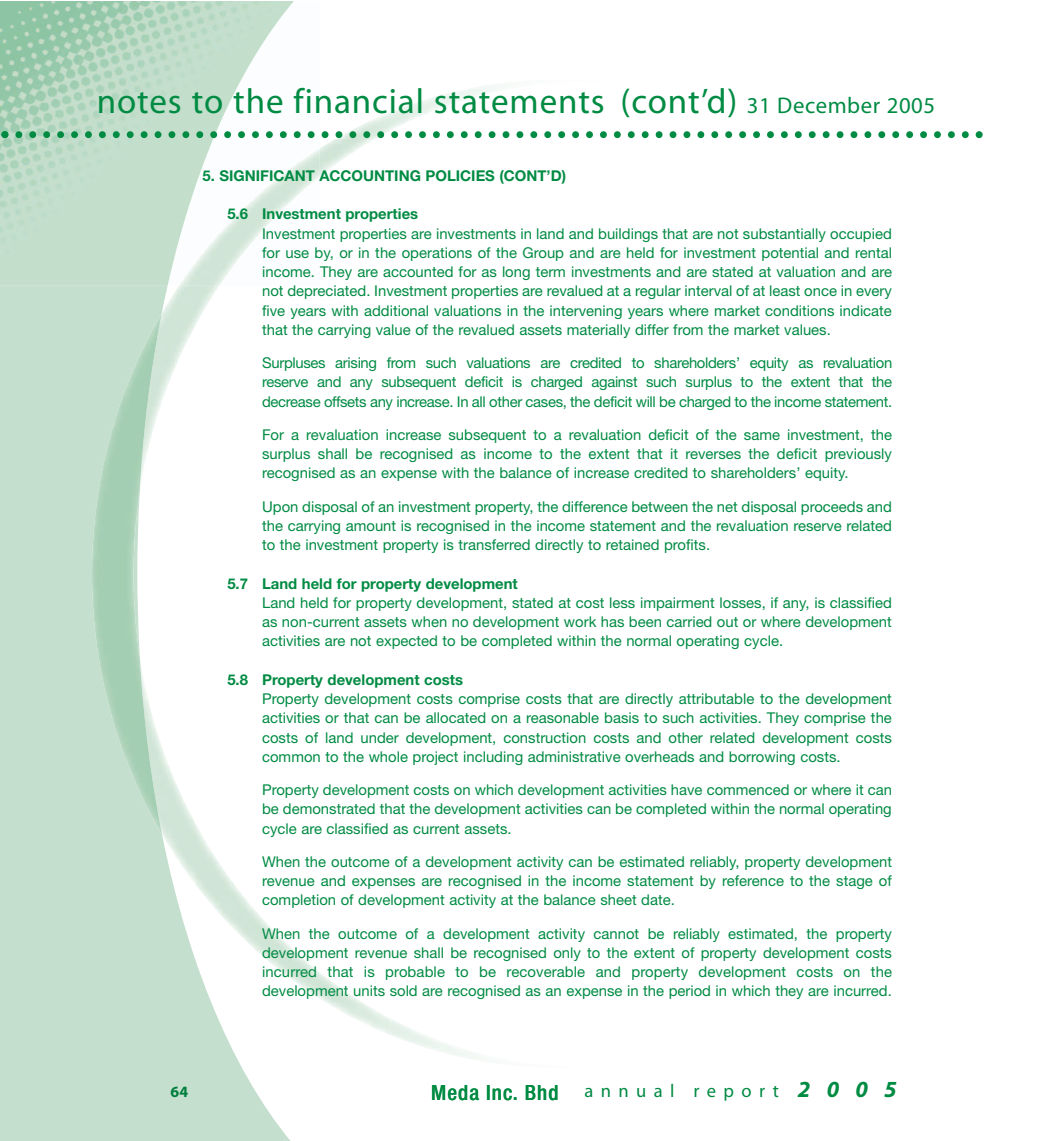
<style>
.page{position:relative;width:1042px;height:1141px;background:#fff}
.page>*{position:absolute;margin:0;border:0;box-sizing:border-box;transform-origin:0 0}
.t1{font:35px "Myriad";letter-spacing:.025em;color:#008b43}
.t2{font:18.55px "Myriad";color:#008b43}
.t3{font:700 15.75px "Myriad";color:#007e3d}
.t4{font:14.88px/19.2px "Helvetica Neue";color:#008b43;text-align:justify}
.t5{font:700 14.88px "Helvetica Neue";color:#008b43}
.s1{font-size:22.75px}
.s2{font-family:"Helvetica Neue";font-weight:500;font-stretch:condensed;font-size:21px}
.s3{font-weight:700;font-style:italic;font-size:23.1px}
</style>
<div class="page">
<svg style="left:0;top:286px;width:305px;height:855px;fill:#c4dfcd"></svg>
<img style="left:92px;top:313px;width:70px;height:522px">
<img style="left:0;top:2px;width:307px;height:284px">
<svg style="left:1px;top:131px;width:981px;height:7px"></svg>
<h1 class="t1" style="left:97px;top:88px;width:840px">notes to the financial statements (cont’d) <span class="s1">31 December 2005</span></h1>
<p class="t5" style="left:203px;top:170px;width:365px">5. SIGNIFICANT ACCOUNTING POLICIES (CONT’D)</p>
<p class="t5" style="left:227px;top:209px;width:192px">5.6 Investment properties</p>
<p class="t4" style="left:262px;top:225px;width:631px">Investment properties are investments in land and buildings that are not substantially occupied for use by, or in the operations of the Group and are held for investment potential and rental income. They are accounted for as long term investments and are stated at valuation and are not depreciated. Investment properties are revalued at a regular interval of at least once in every five years with additional valuations in the intervening years where market conditions indicate that the carrying value of the revalued assets materially differ from the market values.</p>
<p class="t4" style="left:262px;top:355px;width:632px">Surpluses arising from such valuations are credited to shareholders’ equity as revaluation reserve and any subsequent deficit is charged against such surplus to the extent that the decrease offsets any increase. In all other cases, the deficit will be charged to the income statement.</p>
<p class="t4" style="left:262px;top:426px;width:631px">For a revaluation increase subsequent to a revaluation deficit of the same investment, the surplus shall be recognised as income to the extent that it reverses the deficit previously recognised as an expense with the balance of increase credited to shareholders’ equity.</p>
<p class="t4" style="left:262px;top:498px;width:631px">Upon disposal of an investment property, the difference between the net disposal proceeds and the carrying amount is recognised in the income statement and the revaluation reserve related to the investment property is transferred directly to retained profits.</p>
<p class="t5" style="left:227px;top:578px;width:292px">5.7 Land held for property development</p>
<p class="t4" style="left:262px;top:594px;width:631px">Land held for property development, stated at cost less impairment losses, if any, is classified as non-current assets when no development work has been carried out or where development activities are not expected to be completed within the normal operating cycle.</p>
<p class="t5" style="left:227px;top:674px;width:237px">5.8 Property development costs</p>
<p class="t4" style="left:262px;top:691px;width:631px">Property development costs comprise costs that are directly attributable to the development activities or that can be allocated on a reasonable basis to such activities. They comprise the costs of land under development, construction costs and other related development costs common to the whole project including administrative overheads and borrowing costs.</p>
<p class="t4" style="left:262px;top:782px;width:631px">Property development costs on which development activities have commenced or where it can be demonstrated that the development activities can be completed within the normal operating cycle are classified as current assets.</p>
<p class="t4" style="left:262px;top:853px;width:631px">When the outcome of a development activity can be estimated reliably, property development revenue and expenses are recognised in the income statement by reference to the stage of completion of development activity at the balance sheet date.</p>
<p class="t4" style="left:262px;top:925px;width:631px">When the outcome of a development activity cannot be reliably estimated, the property development revenue shall be recognised only to the extent of property development costs incurred that is probable to be recoverable and property development costs on the development units sold are recognised as an expense in the period in which they are incurred.</p>
<p class="t3" style="left:171px;top:1085px;width:19px">64</p>
<p class="t2" style="left:431px;top:1084px;width:467px"><span class="s2">Meda Inc. Bhd</span> annual report <span class="s3">2 0 0 5</span></p>
</div>
